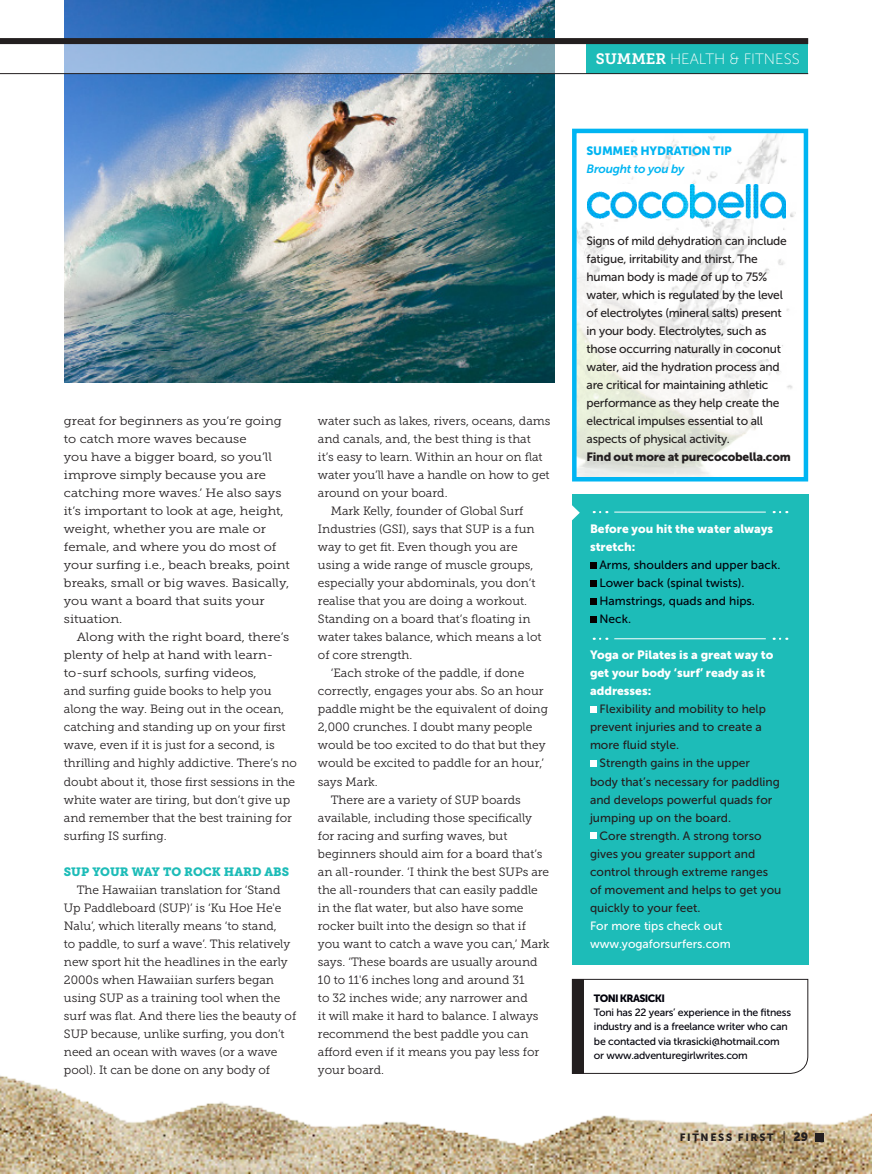
<style>
.page{position:relative;width:872px;height:1174px;background:#fff}
.page>*{position:absolute;margin:0;border:0;box-sizing:border-box;transform-origin:0 0}
.t1{font:15px "Museo Sans 100";color:#fff}
.Body_copy{font:12px/18px "Museo Slab 300";color:#231f20}
.Body_copy-2{font:12px/18px "Museo Slab 300";color:#231f20;scale:1.09 1}
.Body_copy-3{font:12px/18px "Museo Sans 500";letter-spacing:-.02em;color:#231f20}
.Body_copy-4{font:12px/18px "Museo Sans 500";color:#231f20}
.Body_copy-5{font:12px/18px "Museo Sans 900";color:#fff}
.Body_copy-6{font:12px "Museo Sans 500";color:#00010a}
.Body_copy-7{font:12px/18px "Museo Sans 500";color:#fff}
.Body_copy-8{font:12px "Museo Sans 900";letter-spacing:-.02em;color:#231f20}
.Body_copy-9{font:12px "Museo Slab 900";color:#1dbcb8}
.Body_copy-10{font:12px "Museo Sans 900";letter-spacing:-.02em;color:#00b5f2}
.Body_copy-11{font:italic 12px "Museo Sans 700";letter-spacing:-.02em;color:#00b5f2}
.t2{font:10.5px/14.2px "Museo Sans 500";letter-spacing:-.02em;color:#00010a}
.t3{font:10.5px "Museo Sans 900";letter-spacing:.16em;color:#231f20}
.t4{font:10.5px "Museo Sans 900";letter-spacing:-.06em;color:#00010a}
.s1{font-family:"Museo Slab 700"}
.s2{font-family:"Museo Sans 300";font-size:12.75px}
.s3{font-size:12px}
</style>
<div class="page">
<img style="left:0;top:727px;width:872px;height:447px">
<img style="left:64px;top:0;width:490px;height:383px">
<svg style="left:0;top:44px;width:586px;height:29px"></svg>
<svg style="left:572px;top:978px;width:236px;height:96px"></svg>
<div style="left:572px;top:979px;width:12px;height:94px;background:#231f20"></div>
<img style="left:577px;top:134px;width:219px;height:342px">
<div style="left:572px;top:129px;width:236px;height:352px;border:4px solid #00b5f2"></div>
<img style="left:588px;top:184px;width:197px;height:34px">
<div style="left:572px;top:494px;width:236px;height:470px;background:#1dbcb8"></div>
<svg style="left:590px;top:562px;width:6px;height:6px"></svg>
<svg style="left:590px;top:580px;width:6px;height:6px"></svg>
<svg style="left:590px;top:598px;width:6px;height:6px"></svg>
<svg style="left:590px;top:616px;width:6px;height:6px"></svg>
<svg style="left:590px;top:706px;width:6px;height:6px"></svg>
<svg style="left:590px;top:760px;width:6px;height:6px"></svg>
<svg style="left:590px;top:832px;width:6px;height:6px"></svg>
<hr style="left:614px;top:638px;width:152px;height:1px;background:#fff">
<svg style="left:594px;top:637px;width:13px;height:3px"></svg>
<hr style="left:614px;top:512px;width:152px;height:1px;background:#fff">
<svg style="left:594px;top:511px;width:13px;height:2px"></svg>
<svg style="left:572px;top:505px;width:8px;height:16px"></svg>
<div style="left:586px;top:42px;width:222px;height:32px;background:#1dbcb8"></div>
<div style="left:0;top:38px;width:808px;height:6px;background:#231f20"></div>
<hr style="left:0;top:73px;width:808px;height:1px;background:#231f20">
<div style="left:815px;top:1133px;width:8px;height:8px;background:#231f20"></div>
<p class="Body_copy-2" style="left:64px;top:412px;width:209px">great for beginners as you’re going to catch more waves because<br>you have a bigger board, so you’ll improve simply because you are catching more waves.’ He also says it’s important to look at age, height, weight, whether you are male or female, and where you do most of your surfing i.e., beach breaks, point breaks, small or big waves. Basically, you want a board that suits your situation.</p>
<p class="Body_copy-2" style="left:64px;top:628px;width:215px;text-indent:13px">Along with the right board, there’s plenty of help at hand with learn&shy;to-surf schools, surfing videos,<br>and surfing guide books to help you along the way. Being out in the ocean, catching and standing up on your first wave, even if it is just for a second, is thrilling and highly addictive. There’s no doubt about it, those first sessions in the white water are tiring, but don’t give up and remember that the best training for surfing IS surfing.</p>
<p class="Body_copy-9" style="left:64px;top:864px;width:227px">SUP YOUR WAY TO ROCK HARD ABS</p>
<p class="Body_copy" style="left:64px;top:880px;width:234px;text-indent:13px">The Hawaiian translation for ‘Stand Up Paddleboard (SUP)’ is ‘Ku Hoe He'e Nalu’, which literally means ‘to stand,<br>to paddle, to surf a wave’. This relatively new sport hit the headlines in the early 2000s when Hawaiian surfers began using SUP as a training tool when the surf was flat. And there lies the beauty of SUP because, unlike surfing, you don’t need an ocean with waves (or a wave pool). It can be done on any body of</p>
<p class="Body_copy" style="left:318px;top:412px;width:234px">water such as lakes, rivers, oceans, dams and canals, and, the best thing is that<br>it’s easy to learn. Within an hour on flat water you’ll have a handle on how to get around on your board.</p>
<p class="Body_copy" style="left:318px;top:502px;width:225px;text-indent:13px">Mark Kelly, founder of Global Surf Industries (GSI), says that SUP is a fun way to get fit. Even though you are using a wide range of muscle groups, especially your abdominals, you don’t realise that you are doing a workout.<br>Standing on a board that’s floating in water takes balance, which means a lot of core strength.</p>
<p class="Body_copy" style="left:318px;top:664px;width:232px;text-indent:13px">‘Each stroke of the paddle, if done correctly, engages your abs. So an hour paddle might be the equivalent of doing 2,000 crunches. I doubt many people would be too excited to do that but they would be excited to paddle for an hour,’ says Mark.</p>
<p class="Body_copy" style="left:318px;top:790px;width:233px;text-indent:13px">There are a variety of SUP boards available, including those specifically for racing and surfing waves, but beginners should aim for a board that’s an all-rounder. ‘I think the best SUPs are the all-rounders that can easily paddle in the flat water, but also have some rocker built into the design so that if you want to catch a wave you can,’ Mark says. ‘These boards are usually around 10 to 11'6 inches long and around 31<br>to 32 inches wide; any narrower and<br>it will make it hard to balance. I always recommend the best paddle you can afford even if it means you pay less for your board.</p>
<p class="t1" style="left:596px;top:51px;width:205px"><span class="s1">SUMMER</span> HEALTH &amp; FITNESS</p>
<p class="Body_copy-10" style="left:586px;top:144px;width:147px">SUMMER HYDRATION TIP</p>
<p class="Body_copy-11" style="left:586px;top:162px;width:99px">Brought to you by</p>
<p class="Body_copy-3" style="left:586px;top:232px;width:202px">Signs of mild dehydration can include fatigue, irritability and thirst. The human body is made of up to 75% water, which is regulated by the level of electrolytes (mineral salts) present in your body. Electrolytes, such as those occurring naturally in coconut water, aid the hydration process and are critical for maintaining athletic performance as they help create the electrical impulses essential to all aspects of physical activity.</p>
<p class="Body_copy-8" style="left:586px;top:450px;width:206px">Find out more at purecocobella.com</p>
<p class="Body_copy-5" style="left:590px;top:520px;width:185px">Before you hit the water always stretch:</p>
<p class="Body_copy-6" style="left:599px;top:558px;width:182px">Arms, shoulders and upper back.</p>
<p class="Body_copy-6" style="left:599px;top:576px;width:147px">Lower back (spinal twists).</p>
<p class="Body_copy-6" style="left:599px;top:594px;width:157px">Hamstrings, quads and hips.</p>
<p class="Body_copy-6" style="left:599px;top:612px;width:33px">Neck.</p>
<p class="Body_copy-5" style="left:590px;top:646px;width:185px">Yoga or Pilates is a great way to get your body ‘surf’ ready as it addresses:</p>
<p class="Body_copy-4" style="left:590px;top:700px;width:177px;text-indent:10px">Flexibility and mobility to help prevent injuries and to create a more fluid style.</p>
<p class="Body_copy-4" style="left:590px;top:754px;width:191px;text-indent:10px">Strength gains in the upper body that’s necessary for paddling and develops powerful quads for jumping up on the board.</p>
<p class="Body_copy-4" style="left:590px;top:826px;width:193px;text-indent:10px">Core strength. A strong torso gives you greater support and control through extreme ranges of movement and helps to get you quickly to your feet.</p>
<p class="Body_copy-7" style="left:590px;top:916px;width:142px">For more tips check out www.yogaforsurfers.com</p>
<p class="t4" style="left:594px;top:992px;width:73px">TONI KRASICKI</p>
<p class="t2" style="left:594px;top:1005px;width:199px">Toni has 22 years’ experience in the fitness industry and is a freelance writer who can be contacted via tkrasicki@hotmail.com</p>
<p class="t2" style="left:594px;top:1048px;width:155px">or www.adventuregirlwrites.com</p>
<p class="t3" style="left:679px;top:1131px;width:130px">FITNESS FIRST <span class="s2">|</span> <span class="s3">29</span></p>
</div>
